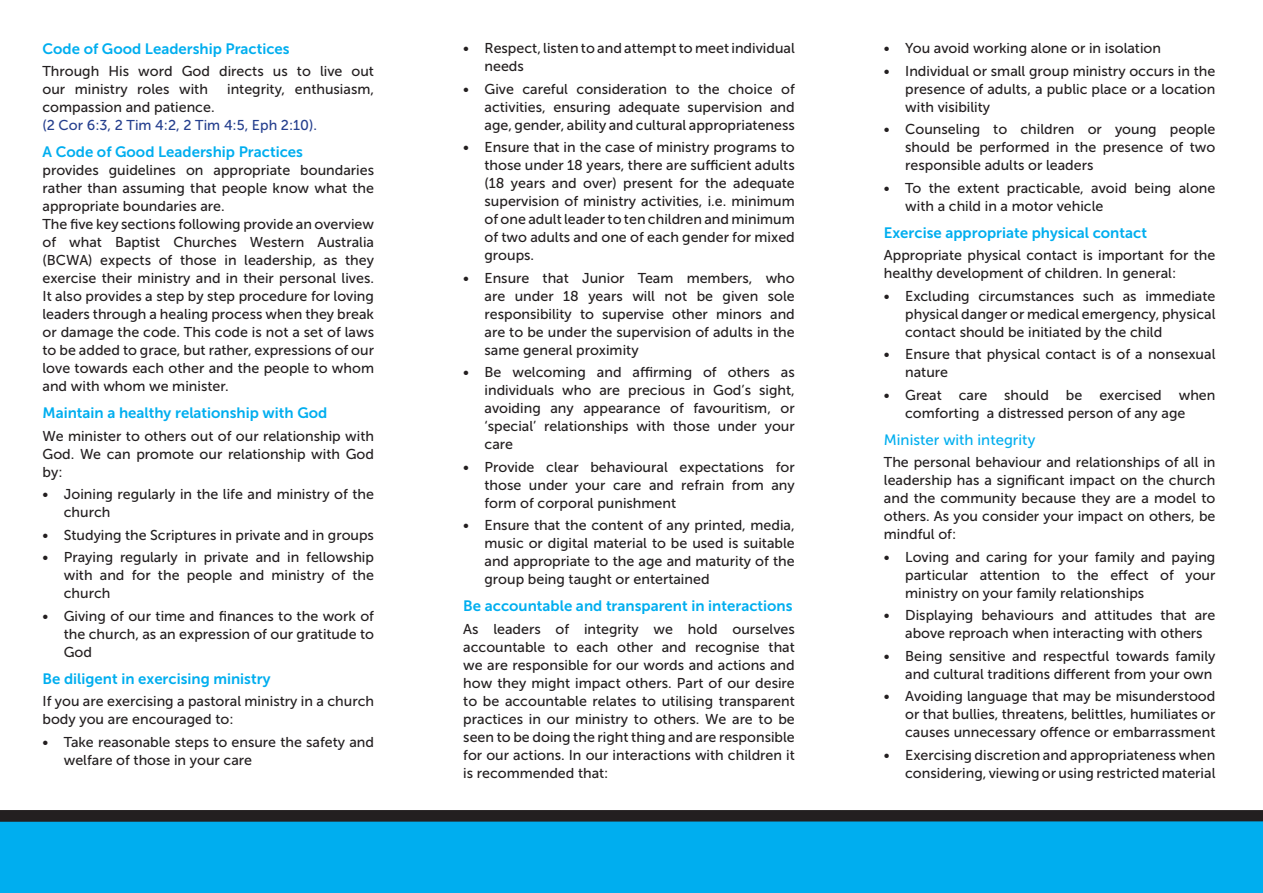
<style>
.page{position:relative;width:1263px;height:893px;background:#fff}
.page>*{position:absolute;margin:0;border:0;box-sizing:border-box;transform-origin:0 0}
.Headings{font:15px "Museo Sans 700";color:#00aeef}
.Headings-2{font:15px "Museo Sans 500";color:#00aeef}
.Body_text{font:14.25px/18px "Museo Sans 500";color:#231f20;text-align:justify}
.Body_text-2{font:14.25px "Museo Sans 500";color:#253f8e}
</style>
<div class="page">
<div style="left:0;top:822px;width:1263px;height:71px;background:#00aeef"></div>
<div style="left:0;top:810px;width:1263px;height:12px;background:#231f20"></div>
<p class="Headings" style="left:43px;top:40px;width:249px">Code of Good Leadership Practices</p>
<p class="Body_text" style="left:43px;top:62px;width:333px">Through His word God directs us to live out our ministry roles with</p>
<p class="Body_text" style="left:227px;top:80px;width:148px">integrity, enthusiasm,</p>
<p class="Body_text" style="left:43px;top:98px;width:174px">compassion and patience.</p>
<p class="Body_text-2" style="left:43px;top:118px;width:276px">(2 Cor 6:3, 2 Tim 4:2, 2 Tim 4:5, Eph 2:10).</p>
<p class="Headings" style="left:43px;top:144px;width:262px">A Code of Good Leadership Practices</p>
<p class="Body_text" style="left:43px;top:161px;width:333px">provides guidelines on appropriate boundaries rather than assuming that people know what the appropriate boundaries are.</p>
<p class="Body_text" style="left:43px;top:215px;width:333px">The five key sections following provide an overview of what Baptist Churches Western Australia (BCWA) expects of those in leadership, as they exercise their ministry and in their personal lives.<br>It also provides a step by step procedure for loving leaders through a healing process when they break or damage the code. This code is not a set of laws to be added to grace, but rather, expressions of our love towards each other and the people to whom and with whom we minister.</p>
<p class="Headings" style="left:43px;top:405px;width:286px">Maintain a healthy relationship with God</p>
<p class="Body_text" style="left:43px;top:427px;width:333px">We minister to others out of our relationship with God. We can promote our relationship with God by:</p>
<p class="Body_text" style="left:64px;top:485px;width:312px;text-indent:-21px">• Joining regularly in the life and ministry of the church</p>
<p class="Body_text" style="left:43px;top:526px;width:333px">• Studying the Scriptures in private and in groups</p>
<p class="Body_text" style="left:64px;top:548px;width:312px;text-indent:-21px">• Praying regularly in private and in fellowship with and for the people and ministry of the church</p>
<p class="Body_text" style="left:64px;top:607px;width:312px;text-indent:-21px">• Giving of our time and finances to the work of the church, as an expression of our gratitude to God</p>
<p class="Headings" style="left:43px;top:670px;width:230px">Be diligent in exercising ministry</p>
<p class="Body_text" style="left:43px;top:692px;width:333px">If you are exercising a pastoral ministry in a church body you are encouraged to:</p>
<p class="Body_text" style="left:64px;top:733px;width:312px;text-indent:-21px">• Take reasonable steps to ensure the safety and welfare of those in your care</p>
<p class="Body_text" style="left:484px;top:39px;width:312px;text-indent:-21px">• Respect, listen to and attempt to meet individual needs</p>
<p class="Body_text" style="left:484px;top:80px;width:312px;text-indent:-21px">• Give careful consideration to the choice of activities, ensuring adequate supervision and age, gender, ability and cultural appropriateness</p>
<p class="Body_text" style="left:484px;top:138px;width:312px;text-indent:-21px">• Ensure that in the case of ministry programs to those under 18 years, there are sufficient adults (18 years and over) present for the adequate supervision of ministry activities, i.e. minimum of one adult leader to ten children and minimum of two adults and one of each gender for mixed groups.</p>
<p class="Body_text" style="left:484px;top:269px;width:312px;text-indent:-21px">• Ensure that Junior Team members, who are under 18 years will not be given sole responsibility to supervise other minors and are to be under the supervision of adults in the same general proximity</p>
<p class="Body_text" style="left:484px;top:363px;width:312px;text-indent:-21px">• Be welcoming and affirming of others as individuals who are precious in God’s sight, avoiding any appearance of favouritism, or ‘special’ relationships with those under your care</p>
<p class="Body_text" style="left:484px;top:458px;width:312px;text-indent:-21px">• Provide clear behavioural expectations for those under your care and refrain from any form of corporal punishment</p>
<p class="Body_text" style="left:484px;top:516px;width:312px;text-indent:-21px">• Ensure that the content of any printed, media, music or digital material to be used is suitable and appropriate to the age and maturity of the group being taught or entertained</p>
<p class="Headings" style="left:463px;top:598px;width:331px">Be accountable and transparent in interactions</p>
<p class="Body_text" style="left:463px;top:620px;width:333px">As leaders of integrity we hold ourselves accountable to each other and recognise that we are responsible for our words and actions and how they might impact others. Part of our desire to be accountable relates to utilising transparent practices in our ministry to others. We are to be seen to be doing the right thing and are responsible for our actions. In our interactions with children it is recommended that:</p>
<p class="Body_text" style="left:884px;top:39px;width:279px">• You avoid working alone or in isolation</p>
<p class="Body_text" style="left:905px;top:62px;width:312px;text-indent:-21px">• Individual or small group ministry occurs in the presence of adults, a public place or a location with visibility</p>
<p class="Body_text" style="left:905px;top:120px;width:312px;text-indent:-21px">• Counseling to children or young people should be performed in the presence of two responsible adults or leaders</p>
<p class="Body_text" style="left:905px;top:179px;width:312px;text-indent:-21px">• To the extent practicable, avoid being alone with a child in a motor vehicle</p>
<p class="Headings" style="left:884px;top:224px;width:265px">Exercise appropriate physical contact</p>
<p class="Body_text" style="left:884px;top:246px;width:333px">Appropriate physical contact is important for the healthy development of children. In general:</p>
<p class="Body_text" style="left:905px;top:287px;width:312px;text-indent:-21px">• Excluding circumstances such as immediate physical danger or medical emergency, physical contact should be initiated by the child</p>
<p class="Body_text" style="left:905px;top:345px;width:312px;text-indent:-21px">• Ensure that physical contact is of a nonsexual nature</p>
<p class="Body_text" style="left:905px;top:386px;width:312px;text-indent:-21px">• Great care should be exercised when comforting a distressed person of any age</p>
<p class="Headings-2" style="left:884px;top:431px;width:153px">Minister with integrity</p>
<p class="Body_text" style="left:884px;top:453px;width:333px">The personal behaviour and relationships of all in leadership has a significant impact on the church and the community because they are a model to others. As you consider your impact on others, be mindful of:</p>
<p class="Body_text" style="left:905px;top:548px;width:312px;text-indent:-21px">• Loving and caring for your family and paying particular attention to the effect of your ministry on your family relationships</p>
<p class="Body_text" style="left:884px;top:606px;width:333px;text-align:center">• Displaying behaviours and attitudes that are above reproach when interacting with others</p>
<p class="Body_text" style="left:884px;top:647px;width:333px;text-align:right">• Being sensitive and respectful towards family and cultural traditions different from your own</p>
<p class="Body_text" style="left:905px;top:687px;width:312px;text-indent:-21px">• Avoiding language that may be misunderstood or that bullies, threatens, belittles, humiliates or causes unnecessary offence or embarrassment</p>
<p class="Body_text" style="left:884px;top:746px;width:333px;text-align:right">• Exercising discretion and appropriateness when considering, viewing or using restricted material</p>
</div>
